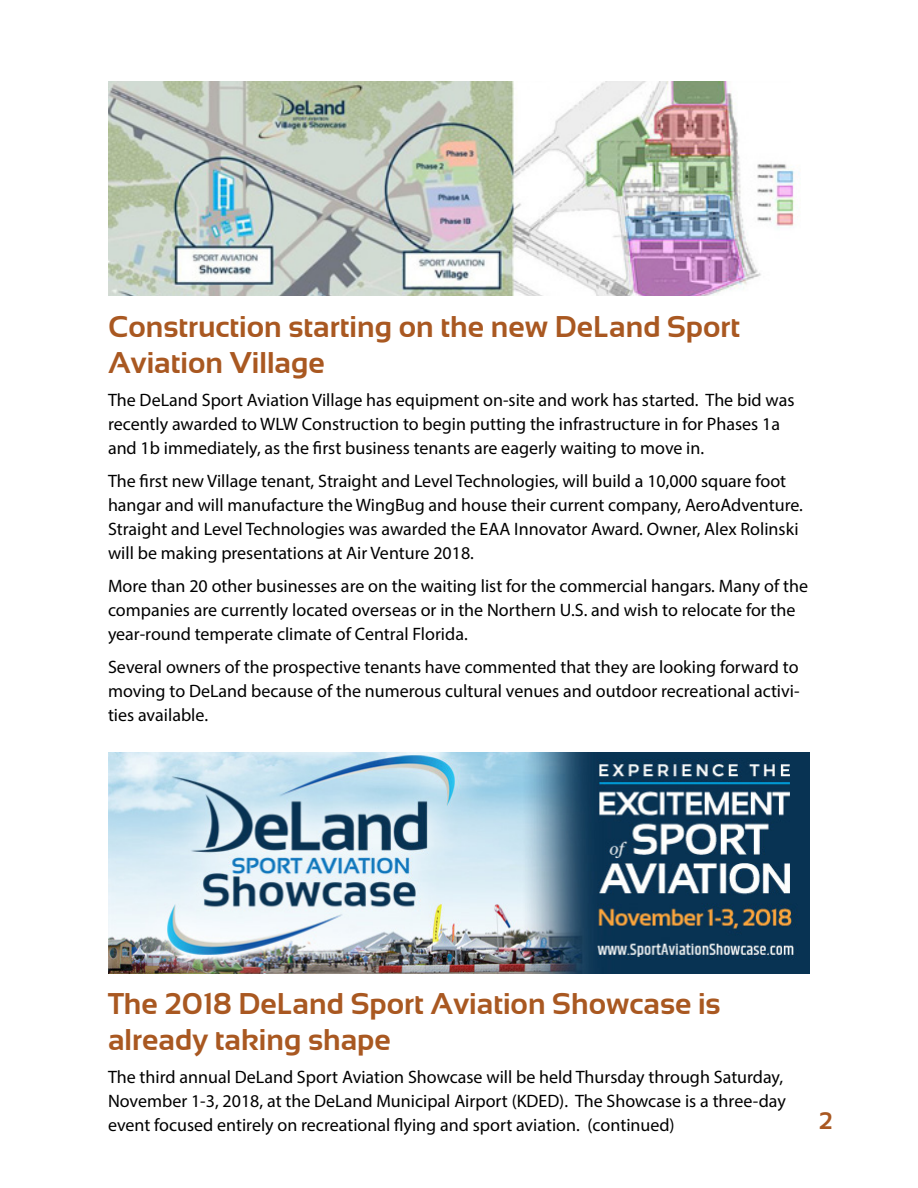
<style>
.page{position:relative;width:918px;height:1188px;background:#fff}
.page>*{position:absolute;margin:0;border:0;box-sizing:border-box;transform-origin:0 0}
.t1{font:700 30px/36px "Sansation";color:#a95821}
.t2{font:700 24px "Sansation";color:#a95821}
.t3{font:18px/24px "Myriad Pro";color:#000}
</style>
<div class="page">
<img style="left:108px;top:81px;width:691px;height:214px">
<img style="left:108px;top:752px;width:702px;height:222px">
<h1 class="t1" style="left:108px;top:308px;width:634px">Construction starting on the new DeLand Sport<br>Aviation Village</h1>
<p class="t3" style="left:108px;top:388px;width:688px">The DeLand Sport Aviation Village has equipment on-site and work has started. The bid was recently awarded to WLW Construction to begin putting the infrastructure in for Phases 1a and 1b immediately, as the first business tenants are eagerly waiting to move in.</p>
<p class="t3" style="left:108px;top:469px;width:696px">The first new Village tenant, Straight and Level Technologies, will build a 10,000 square foot hangar and will manufacture the WingBug and house their current company, AeroAdventure.<br>Straight and Level Technologies was awarded the EAA Innovator Award. Owner, Alex Rolinski will be making presentations at Air Venture 2018.</p>
<p class="t3" style="left:108px;top:573px;width:702px">More than 20 other businesses are on the waiting list for the commercial hangars. Many of the companies are currently located overseas or in the Northern U.S. and wish to relocate for the year-round temperate climate of Central Florida.</p>
<p class="t3" style="left:108px;top:654px;width:693px;text-align:justify">Several owners of the prospective tenants have commented that they are looking forward to moving to DeLand because of the numerous cultural venues and outdoor recreational activi&shy;ties available.</p>
<h1 class="t1" style="left:108px;top:985px;width:614px">The 2018 DeLand Sport Aviation Showcase is already taking shape</h1>
<p class="t3" style="left:108px;top:1064px;width:679px">The third annual DeLand Sport Aviation Showcase will be held Thursday through Saturday,<br>November 1-3, 2018, at the DeLand Municipal Airport (KDED). The Showcase is a three-day event focused entirely on recreational flying and sport aviation. (continued)</p>
<h2 class="t2" style="left:819px;top:1107px;width:15px">2</h2>
</div>
